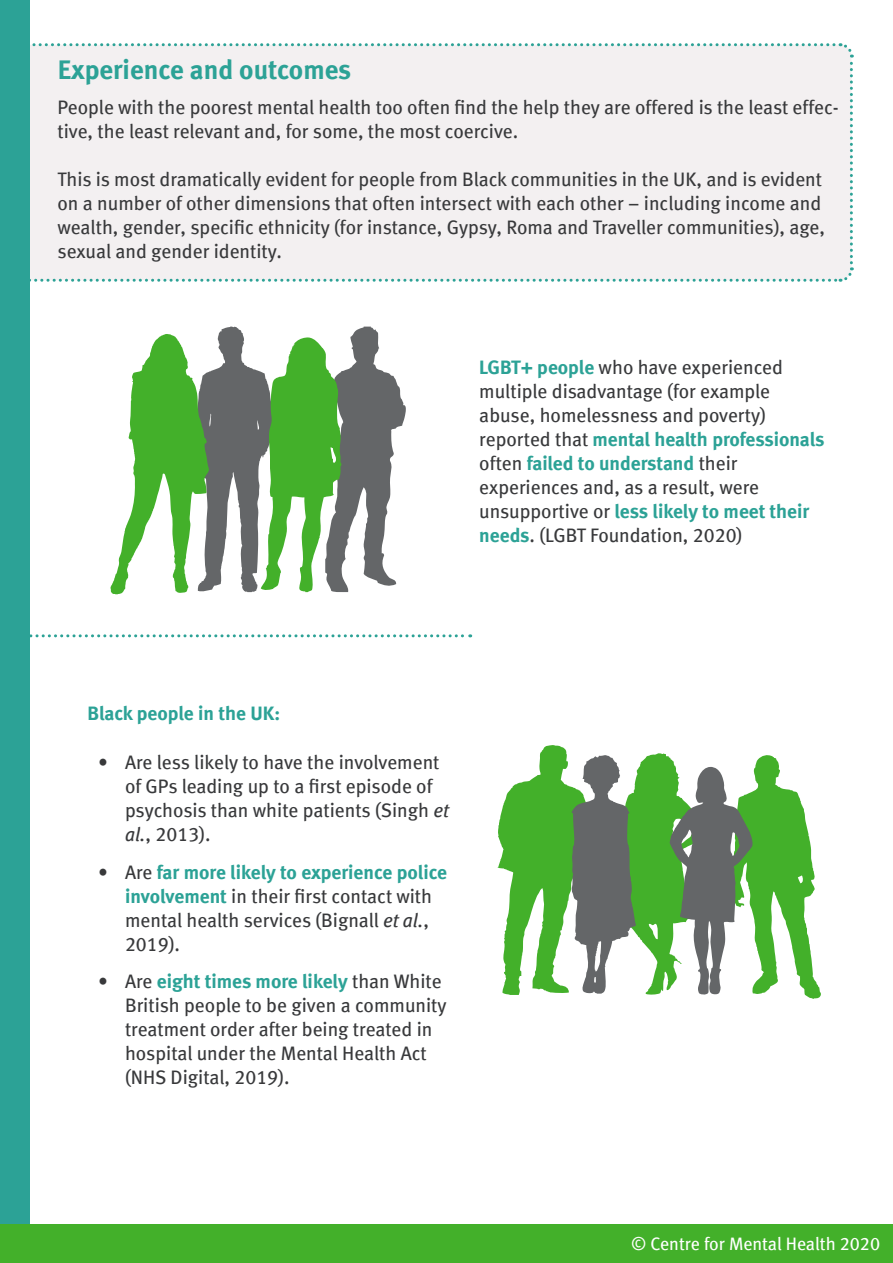
<style>
.page{position:relative;width:893px;height:1263px;background:#fff}
.page>*{position:absolute;margin:0;border:0;box-sizing:border-box;transform-origin:0 0}
.t1{font:27px "Meta Bold LF";color:#2ca296}
.t2{font:19.5px/24px "Meta Book LF";color:#38393b}
.t3{font:19.5px "Meta Bold LF";color:#2ca296}
.t4{font:18px "Meta Book LF";color:#fff}
.s1{font-family:"Meta Bold LF";color:#2ca296}
.s2{font-style:italic}
</style>
<div class="page">
<svg style="left:497px;top:745px;width:324px;height:254px"></svg>
<svg style="left:111px;top:326px;width:295px;height:268px"></svg>
<div style="left:30px;top:43px;width:824px;height:239px;background:#f3f0f1"></div>
<div style="left:0;top:0;width:30px;height:1263px;background:#2ca296"></div>
<svg style="left:30px;top:634px;width:441px;height:3px"></svg>
<div style="left:0;top:1225px;width:893px;height:38px;background:#43b02a"></div>
<p class="t1" style="left:58px;top:54px;width:295px">Experience and outcomes</p>
<p class="t2" style="left:57px;top:94px;width:783px">People with the poorest mental health too often find the help they are offered is the least effec&shy;tive, the least relevant and, for some, the most coercive.</p>
<p class="t2" style="left:57px;top:166px;width:766px">This is most dramatically evident for people from Black communities in the UK, and is evident</p>
<p class="t2" style="left:57px;top:190px;width:769px">on a number of other dimensions that often intersect with each other – including income and wealth, gender, specific ethnicity (for instance, Gypsy, Roma and Traveller communities), age, sexual and gender identity.</p>
<p class="t2" style="left:479px;top:355px;width:347px"><span class="s1">LGBT+ people</span> who have experienced multiple disadvantage (for example abuse, homelessness and poverty) reported that <span class="s1">mental health professionals </span>often <span class="s1">failed to understand</span> their experiences and, as a result, were unsupportive or <span class="s1">less likely to meet their needs</span>. (LGBT Foundation, 2020)</p>
<p class="t3" style="left:88px;top:701px;width:194px">Black people in the UK:</p>
<p class="t2" style="left:125px;top:750px;width:325px;text-indent:-27px">• Are less likely to have the involvement of GPs leading up to a first episode of psychosis than white patients (Singh <span class="s2">et al.</span>, 2013).</p>
<p class="t2" style="left:125px;top:860px;width:324px;text-indent:-27px">• Are <span class="s1">far more likely to experience police involvement</span> in their first contact with mental health services (Bignall <span class="s2">et al.</span>,<br>2019).</p>
<p class="t2" style="left:125px;top:969px;width:323px;text-indent:-27px">• Are <span class="s1">eight times more likely</span> than White British people to be given a community treatment order after being treated in hospital under the Mental Health Act (NHS Digital, 2019).</p>
<p class="t4" style="left:631px;top:1233px;width:250px">© Centre for Mental Health 2020</p>
</div>
